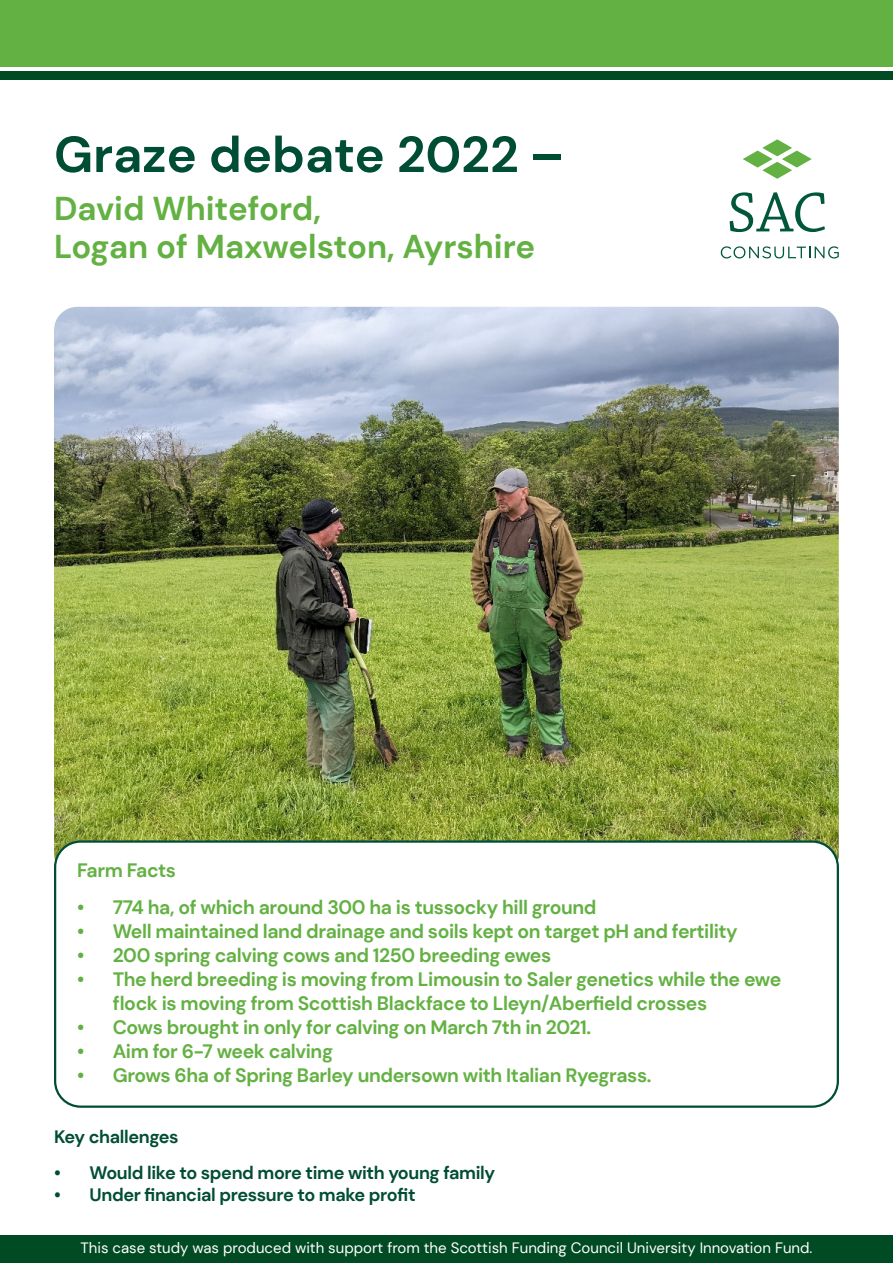
<style>
.page{position:relative;width:893px;height:1263px;background:#fff}
.page>*{position:absolute;margin:0;border:0;box-sizing:border-box;transform-origin:0 0}
.t1{font:700 50.55px "DM Sans";color:#004d36}
.t2{font:700 33px "DM Sans";color:#63b143}
.t3{font:700 19.35px/24px "DM Sans";letter-spacing:-.02em;color:#63b143}
.t4{font:700 18px "DM Sans";letter-spacing:-.02em;color:#004d36}
.t5{font:15px "DM Sans";color:#fff}
</style>
<div class="page">
<div style="left:0;top:71px;width:893px;height:8px;background:#004b23"></div>
<div style="left:0;top:0;width:893px;height:67px;background:#63b143"></div>
<div style="left:0;top:1236px;width:893px;height:27px;background:#004b23"></div>
<img style="left:54px;top:307px;width:785px;height:553px">
<div style="left:55px;top:841px;width:783px;height:266px;background:#fff;border-radius:26px"></div>
<div style="left:54px;top:840px;width:785px;height:268px;border:2px solid #004d36;border-radius:26px"></div>
<svg style="left:743px;top:139px;width:69px;height:40px"></svg>
<svg style="left:730px;top:192px;width:95px;height:40px"></svg>
<svg style="left:721px;top:246px;width:118px;height:12px"></svg>
<p class="t1" style="left:54px;top:123px;width:511px">Graze debate 2022 –</p>
<p class="t2" style="left:54px;top:188px;width:268px">David Whiteford,</p>
<p class="t2" style="left:54px;top:225px;width:483px">Logan of Maxwelston, Ayrshire</p>
<p class="t3" style="left:77px;top:858px;width:100px">Farm Facts</p>
<p class="t3" style="left:77px;top:895px;width:521px">• 774 ha, of which around 300 ha is tussocky hill ground</p>
<p class="t3" style="left:77px;top:919px;width:662px">• Well maintained land drainage and soils kept on target pH and fertility</p>
<p class="t3" style="left:77px;top:943px;width:476px">• 200 spring calving cows and 1250 breeding ewes</p>
<p class="t3" style="left:113px;top:967px;width:670px;text-indent:-36px">• The herd breeding is moving from Limousin to Saler genetics while the ewe flock is moving from Scottish Blackface to Lleyn/Aberfield crosses</p>
<p class="t3" style="left:77px;top:1015px;width:516px">• Cows brought in only for calving on March 7th in 2021.</p>
<p class="t3" style="left:77px;top:1039px;width:257px">• Aim for 6-7 week calving</p>
<p class="t3" style="left:77px;top:1063px;width:576px">• Grows 6ha of Spring Barley undersown with Italian Ryegrass.</p>
<p class="t4" style="left:54px;top:1125px;width:126px">Key challenges</p>
<p class="t4" style="left:54px;top:1161px;width:443px">• Would like to spend more time with young family</p>
<p class="t4" style="left:54px;top:1183px;width:363px">• Under financial pressure to make profit</p>
<p class="t5" style="left:80px;top:1239px;width:733px">This case study was produced with support from the Scottish Funding Council University Innovation Fund.</p>
</div>
